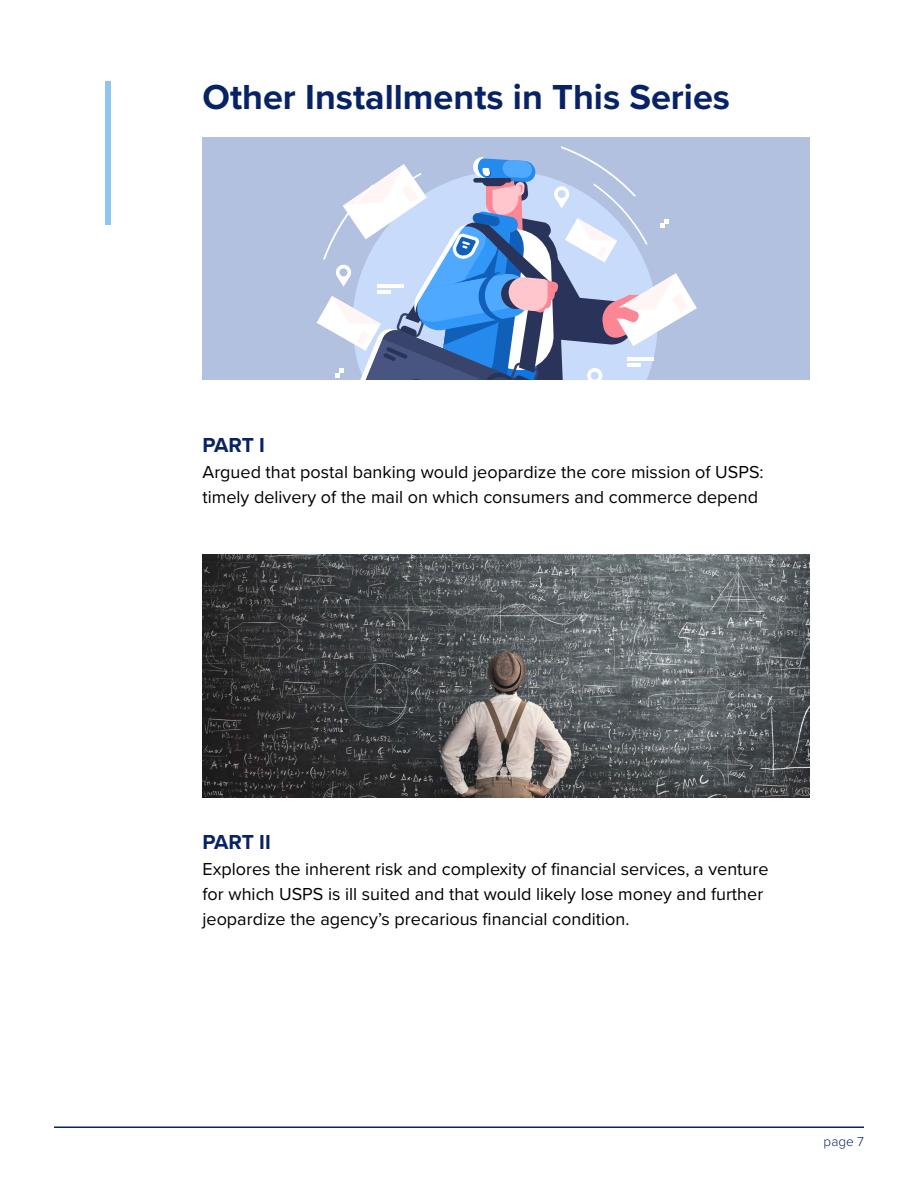
<style>
.page{position:relative;width:918px;height:1188px;background:#fff}
.page>*{position:absolute;margin:0;border:0;box-sizing:border-box;transform-origin:0 0}
.t1{font:700 36px "Proxima Nova";color:#072365}
.t2{font:700 21px "Proxima Nova";letter-spacing:-.01em;color:#072365}
.t3{font:18px/25.2px "Proxima Nova";color:#000}
.t4{font:300 13.5px "Proxima Nova";color:#072365}
</style>
<div class="page">
<hr style="left:54px;top:1126px;width:810px;height:2px;background:#072365">
<div style="left:105px;top:81px;width:6px;height:144px;background:#92c5eb"></div>
<div style="left:203px;top:137px;width:607px;height:243px;background:#b1c1df"></div>
<svg style="left:317px;top:157px;width:380px;height:223px"></svg>
<hr style="left:627px;top:357px;width:27px;height:4px;background:#fff">
<hr style="left:627px;top:363px;width:14px;height:4px;background:#fff">
<img style="left:202px;top:554px;width:608px;height:243px">
<h1 class="t1" style="left:202px;top:71px;width:529px">Other Installments in This Series</h1>
<p class="t2" style="left:202px;top:430px;width:64px">PART I</p>
<p class="t3" style="left:202px;top:458px;width:563px">Argued that postal banking would jeopardize the core mission of USPS: timely delivery of the mail on which consumers and commerce depend</p>
<p class="t2" style="left:202px;top:827px;width:70px">PART II</p>
<p class="t3" style="left:202px;top:855px;width:568px">Explores the inherent risk and complexity of financial services, a venture for which USPS is ill suited and that would likely lose money and further jeopardize the agency’s precarious financial condition.</p>
<p class="t4" style="left:824px;top:1131px;width:42px">page 7</p>
</div>
